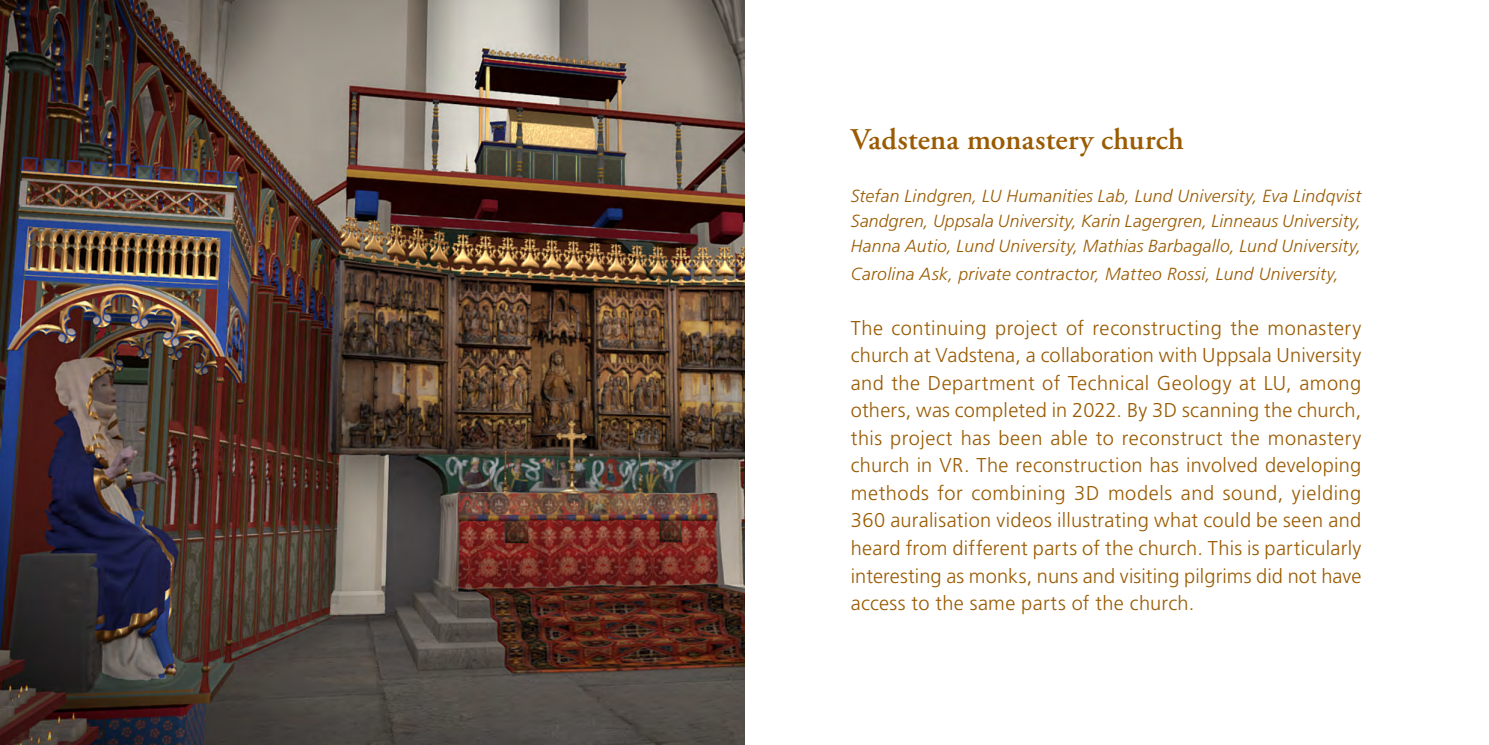
<style>
.page{position:relative;width:1489px;height:745px;background:#fff}
.page>*{position:absolute;margin:0;border:0;box-sizing:border-box;transform-origin:0 0}
.t1{font:600 30px "Adobe Garamond Pro";letter-spacing:.005em;color:#9a5b02}
.t2{font:300 20px/27.5px "Frutiger LT Std";letter-spacing:.01em;color:#9a5b02;text-align:justify}
.t3{font:italic 300 17.5px/25px "Frutiger LT Std";letter-spacing:.02em;color:#9a5b02;text-align:justify}
</style>
<div class="page">
<img style="left:0;top:0;width:744px;height:744px">
<h1 class="t1" style="left:850px;top:123px;width:334px">Vadstena monastery church</h1>
<p class="t3" style="left:850px;top:183px;width:512px">Stefan Lindgren, LU Humanities Lab, Lund University, Eva Lindqvist Sandgren, Uppsala University, Karin Lagergren, Linneaus University, Hanna Autio, Lund University, Mathias Barbagallo, Lund University,</p>
<p class="t3" style="left:850px;top:261px;width:489px">Carolina Ask, private contractor, Matteo Rossi, Lund University,</p>
<p class="t2" style="left:850px;top:314px;width:512px">The continuing project of reconstructing the monastery church at Vadstena, a collaboration with Uppsala University and the Department of Technical Geology at LU, among others, was completed in 2022. By 3D scanning the church, this project has been able to reconstruct the monastery church in VR. The reconstruction has involved developing methods for combining 3D models and sound, yielding 360 auralisation videos illustrating what could be seen and heard from different parts of the church. This is particularly interesting as monks, nuns and visiting pilgrims did not have access to the same parts of the church.</p>
</div>
